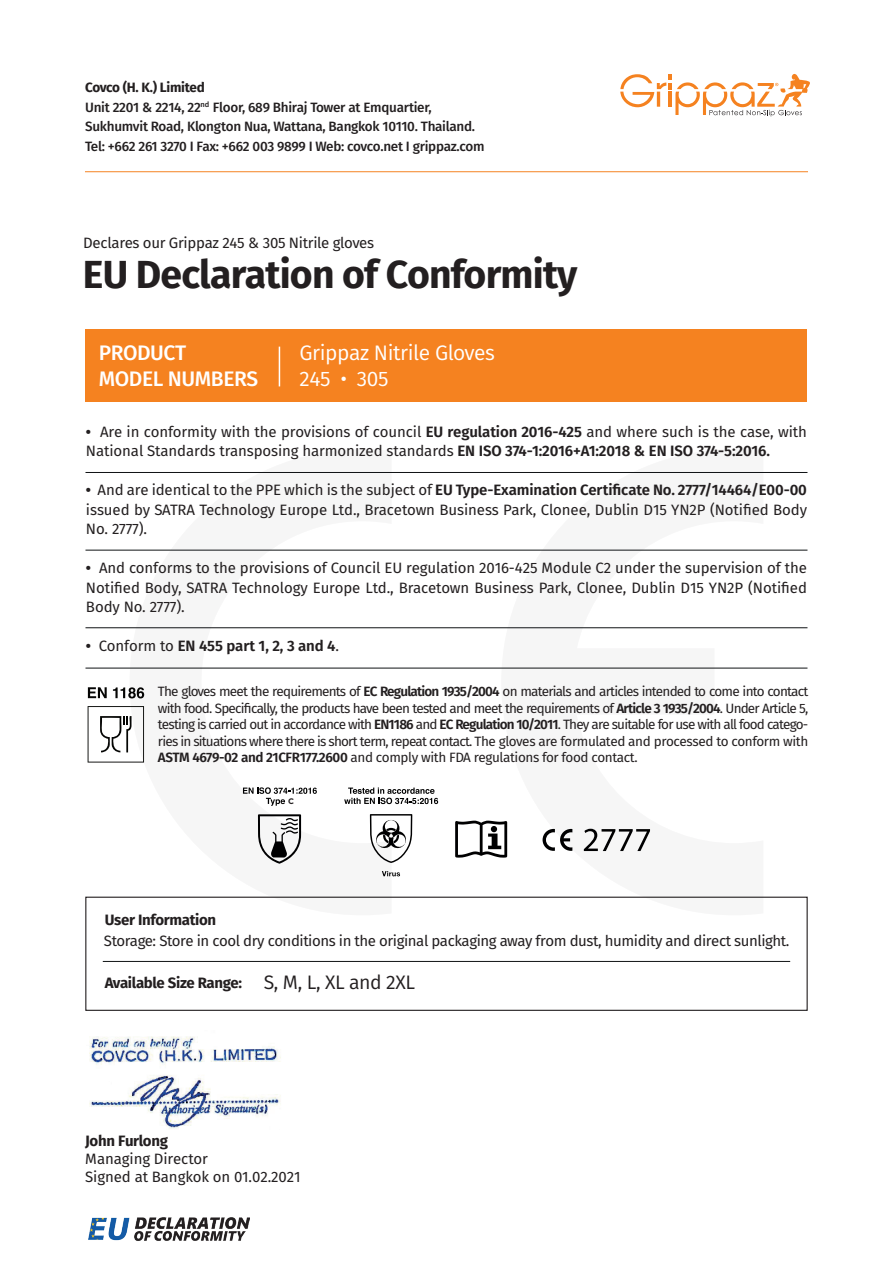
<style>
.page{position:relative;width:893px;height:1263px;background:#fff}
.page>*{position:absolute;margin:0;border:0;box-sizing:border-box;transform-origin:0 0}
.t1{font:700 39.15px "Fira Sans";letter-spacing:-.02em;color:#231f20}
.t2{font:21px/25.5px "Fira Sans";letter-spacing:-.02em;color:#fff}
.t3{font:500 21px/25.5px "Fira Sans";letter-spacing:-.02em;color:#fff}
.t4{font:15px/19.5px "Fira Sans";letter-spacing:-.005em;color:#231f20}
.t5{font:15px "Fira Sans";letter-spacing:-.03em;color:#231f20}
.t6{font:700 15px "Fira Sans";letter-spacing:-.02em;color:#231f20}
.t7{font:600 15px "Fira Sans";letter-spacing:-.005em;color:#231f20}
.t8{font:13.5px/16.5px "Fira Sans";letter-spacing:-.03em;color:#231f20;text-align:justify}
.t9{font:500 13.5px/19.5px "Fira Sans";letter-spacing:-.02em;color:#231f20}
.t10{font:700 13.5px "Fira Sans";letter-spacing:-.025em;color:#231f20}
.t11{font:700 8.1px "Gotham";color:#231f20}
.t12{font:500 7.5px "Fira Sans";color:#231f20}
.s1{font-weight:700}
.s2{font-weight:600}
.s3{font-weight:400}
.s4{font-weight:400;font-size:19.5px}
</style>
<div class="page">
<svg style="left:130px;top:471px;width:262px;height:426px"></svg>
<svg style="left:501px;top:471px;width:262px;height:426px"></svg>
<div style="left:86px;top:329px;width:721px;height:72px;background:#f58220"></div>
<hr style="left:85px;top:171px;width:723px;height:1px;background:#f58322">
<hr style="left:85px;top:472px;width:722px;height:1px;background:#101315">
<hr style="left:85px;top:550px;width:722px;height:1px;background:#101315">
<hr style="left:85px;top:627px;width:722px;height:1px;background:#101315">
<hr style="left:85px;top:668px;width:722px;height:1px;background:#101315">
<hr style="left:103px;top:961px;width:687px;height:1px;background:#101315">
<svg style="left:620px;top:73px;width:190px;height:44px"></svg>
<hr style="left:279px;top:347px;width:1px;height:39px;background:#fff">
<div style="left:85px;top:897px;width:723px;height:114px;border:1px solid #231f20"></div>
<img style="left:88px;top:1217px;width:161px;height:24px">
<svg style="left:382px;top:871px;width:18px;height:5px"></svg>
<svg style="left:258px;top:814px;width:249px;height:50px"></svg>
<svg style="left:344px;top:787px;width:94px;height:17px"></svg>
<svg style="left:243px;top:787px;width:74px;height:19px"></svg>
<svg style="left:543px;top:829px;width:29px;height:22px"></svg>
<svg style="left:584px;top:829px;width:66px;height:22px"></svg>
<img style="left:89px;top:1036px;width:192px;height:93px">
<svg style="left:88px;top:706px;width:56px;height:56px"></svg>
<svg style="left:88px;top:687px;width:19px;height:11px"></svg>
<svg style="left:113px;top:687px;width:31px;height:11px"></svg>
<p class="t10" style="left:85px;top:78px;width:121px">Covco (H. K.) Limited</p>
<p class="t9" style="left:85px;top:97px;width:401px">Unit 2201 &amp; 2214, 22 Floor, 689 Bhiraj Tower at Emquartier,<br>Sukhumvit Road, Klongton Nua, Wattana, Bangkok 10110. Thailand.<br>Tel: +662 261 3270 I Fax: +662 003 9899 I Web: covco.net I grippaz.com</p>
<p class="t12" style="left:201px;top:99px;width:10px">nd</p>
<p class="t4" style="left:83px;top:233px;width:292px">Declares our Grippaz 245 &amp; 305 Nitrile gloves</p>
<h1 class="t1" style="left:83px;top:247px;width:496px">EU Declaration of Conformity</h1>
<h2 class="t3" style="left:99px;top:340px;width:161px">PRODUCT<br>MODEL NUMBERS</h2>
<h2 class="t2" style="left:299px;top:340px;width:197px">Grippaz Nitrile Gloves<br>245 • 305</h2>
<p class="t4" style="left:86px;top:422px;width:722px"><span class="s1">•</span> Are in conformity with the provisions of council <span class="s2">EU regulation 2016-425</span> and where such is the case, with<br>National Standards transposing harmonized standards <span class="s2">EN ISO 374-1:2016+A1:2018 &amp; EN ISO 374-5:2016.</span></p>
<p class="t4" style="left:86px;top:480px;width:723px;text-align:justify"><span class="s1">•</span> And are identical to the PPE which is the subject of <span class="s2">EU Type-Examination Certificate No. 2777/14464/E00-00 </span>issued by SATRA Technology Europe Ltd., Bracetown Business Park, Clonee, Dublin D15 YN2P (Notified Body No. 2777).</p>
<p class="t4" style="left:86px;top:558px;width:722px;text-align:justify"><span class="s1">•</span> And conforms to the provisions of Council EU regulation 2016-425 Module C2 under the supervision of the Notified Body, SATRA Technology Europe Ltd., Bracetown Business Park, Clonee, Dublin D15 YN2P (Notified Body No. 2777).</p>
<p class="t7" style="left:86px;top:635px;width:255px"><span class="s1">•</span> <span class="s3">Conform to</span> EN 455 part 1, 2, 3 and 4<span class="s3">.</span></p>
<p class="t8" style="left:158px;top:683px;width:652px">The gloves meet the requirements of <span class="s2">EC Regulation 1935/2004</span> on materials and articles intended to come into contact with food. Specifically, the products have been tested and meet the requirements of <span class="s2">Article 3 1935/2004</span>. Under Article 5, testing is carried out in accordance with <span class="s2">EN1186</span> and <span class="s2">EC Regulation 10/2011</span>. They are suitable for use with all food catego&shy;ries in situations where there is short term, repeat contact. The gloves are formulated and processed to conform with <span class="s2">ASTM 4679-02 and 21CFR177.2600</span> and comply with FDA regulations for food contact.</p>
<p class="t6" style="left:105px;top:909px;width:113px">User Information</p>
<p class="t11" style="left:288px;top:796px;width:7px">C</p>
<p class="t5" style="left:104px;top:930px;width:687px">Storage: Store in cool dry conditions in the original packaging away from dust, humidity and direct sunlight.</p>
<p class="t6" style="left:105px;top:972px;width:312px">Available Size Range: <span class="s4">S, M, L, XL and 2XL</span></p>
<p class="t6" style="left:85px;top:1131px;width:84px">John Furlong</p>
<p class="t4" style="left:85px;top:1150px;width:217px;line-height:18px">Managing Director<br>Signed at Bangkok on 01.02.2021</p>
</div>
